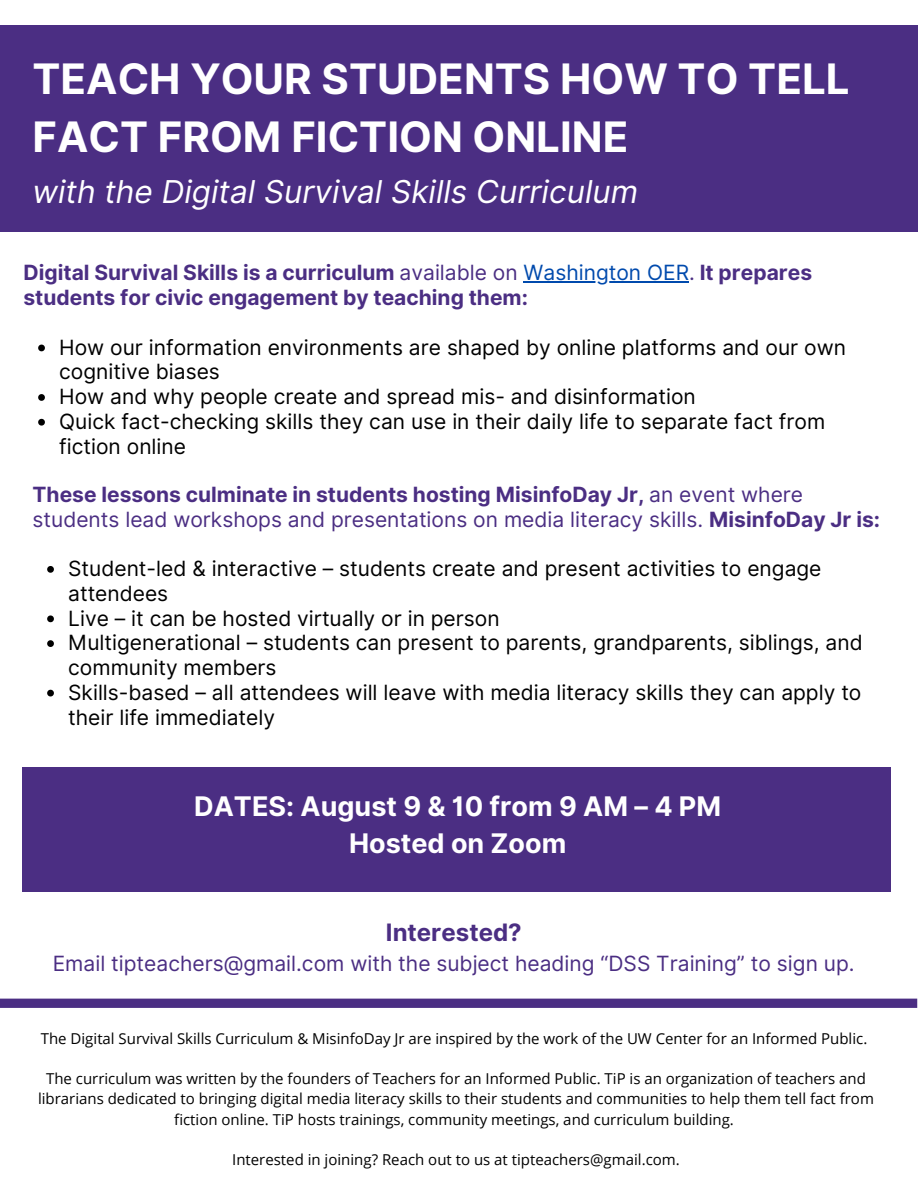
<style>
.page{position:relative;width:918px;height:1188px;background:#fff}
.page>*{position:absolute;margin:0;border:0;box-sizing:border-box;transform-origin:0 0}
.t1{font:700 42px/58.5px "Inter";color:#fff}
.t2{font:italic 31.5px "Inter";color:#fff}
.t3{font:700 27px "Inter";color:#fff}
.t4{font:700 24px "Inter";color:#4b2e83}
.t5{font:21px/24.8px "Inter";color:#000}
.t6{font:21px/24.8px "Inter";color:#4b2e83}
.t7{font:700 21px/24.8px "Inter";color:#4b2e83}
.t8{font:15px/20.2px "Open Sans";color:#000;text-align:center}
.s1{font-weight:400}
.s2{font-weight:400;color:#004aad}
.s3{font-weight:700}
</style>
<div class="page">
<div style="left:0;top:25px;width:918px;height:207px;background:#4b2e83"></div>
<div style="left:22px;top:767px;width:869px;height:125px;background:#4b2e83"></div>
<svg style="left:47px;top:566px;width:7px;height:7px"></svg>
<svg style="left:47px;top:615px;width:7px;height:7px"></svg>
<svg style="left:47px;top:640px;width:7px;height:7px"></svg>
<svg style="left:47px;top:690px;width:7px;height:6px"></svg>
<svg style="left:0;top:999px;width:917px;height:9px;background:#4c2f84"></svg>
<svg style="left:38px;top:345px;width:7px;height:6px"></svg>
<svg style="left:38px;top:394px;width:7px;height:7px"></svg>
<svg style="left:38px;top:419px;width:7px;height:7px"></svg>
<hr style="left:524px;top:282px;width:165px;height:1px;background:#004aad">
<p class="t1" style="left:33px;top:49px;width:819px">TEACH YOUR STUDENTS HOW TO TELL<br>FACT FROM FICTION ONLINE</p>
<p class="t2" style="left:33px;top:172px;width:607px">with the Digital Survival Skills Curriculum</p>
<p class="t7" style="left:24px;top:260px;width:790px">Digital Survival Skills is a curriculum <span class="s1">available on</span> <span class="s2">Washington OER</span><span class="s1">.</span> It prepares students for civic engagement by teaching them:</p>
<p class="t5" style="left:59px;top:335px;width:788px">How our information environments are shaped by online platforms and our own cognitive biases</p>
<p class="t5" style="left:59px;top:384px;width:638px">How and why people create and spread mis- and disinformation</p>
<p class="t5" style="left:59px;top:409px;width:768px">Quick fact-checking skills they can use in their daily life to separate fact from fiction online</p>
<p class="t6" style="left:33px;top:482px;width:849px"><span class="s3">These lessons culminate in students hosting MisinfoDay Jr,</span> an event where students lead workshops and presentations on media literacy skills. <span class="s3">MisinfoDay Jr is:</span></p>
<p class="t5" style="left:68px;top:556px;width:755px">Student-led &amp; interactive – students create and present activities to engage attendees</p>
<p class="t5" style="left:68px;top:606px;width:433px">Live – it can be hosted virtually or in person</p>
<p class="t5" style="left:68px;top:630px;width:796px">Multigenerational – students can present to parents, grandparents, siblings, and community members</p>
<p class="t5" style="left:68px;top:680px;width:795px">Skills-based – all attendees will leave with media literacy skills they can apply to their life immediately</p>
<p class="t3" style="left:194px;top:790px;width:529px">DATES: August 9 &amp; 10 from 9 AM – 4 PM</p>
<p class="t3" style="left:349px;top:827px;width:219px">Hosted on Zoom</p>
<p class="t4" style="left:386px;top:918px;width:137px">Interested?</p>
<p class="t6" style="left:53px;top:951px;width:803px">Email tipteachers@gmail.com with the subject heading “DSS Training” to sign up.</p>
<p class="t8" style="left:41px;top:1028px;width:828px">The Digital Survival Skills Curriculum &amp; MisinfoDay Jr are inspired by the work of the UW Center for an Informed Public.</p>
<p class="t8" style="left:38px;top:1068px;width:837px">The curriculum was written by the founders of Teachers for an Informed Public. TiP is an organization of teachers and librarians dedicated to bringing digital media literacy skills to their students and communities to help them tell fact from fiction online. TiP hosts trainings, community meetings, and curriculum building.</p>
<p class="t8" style="left:232px;top:1149px;width:449px">Interested in joining? Reach out to us at tipteachers@gmail.com.</p>
</div>
